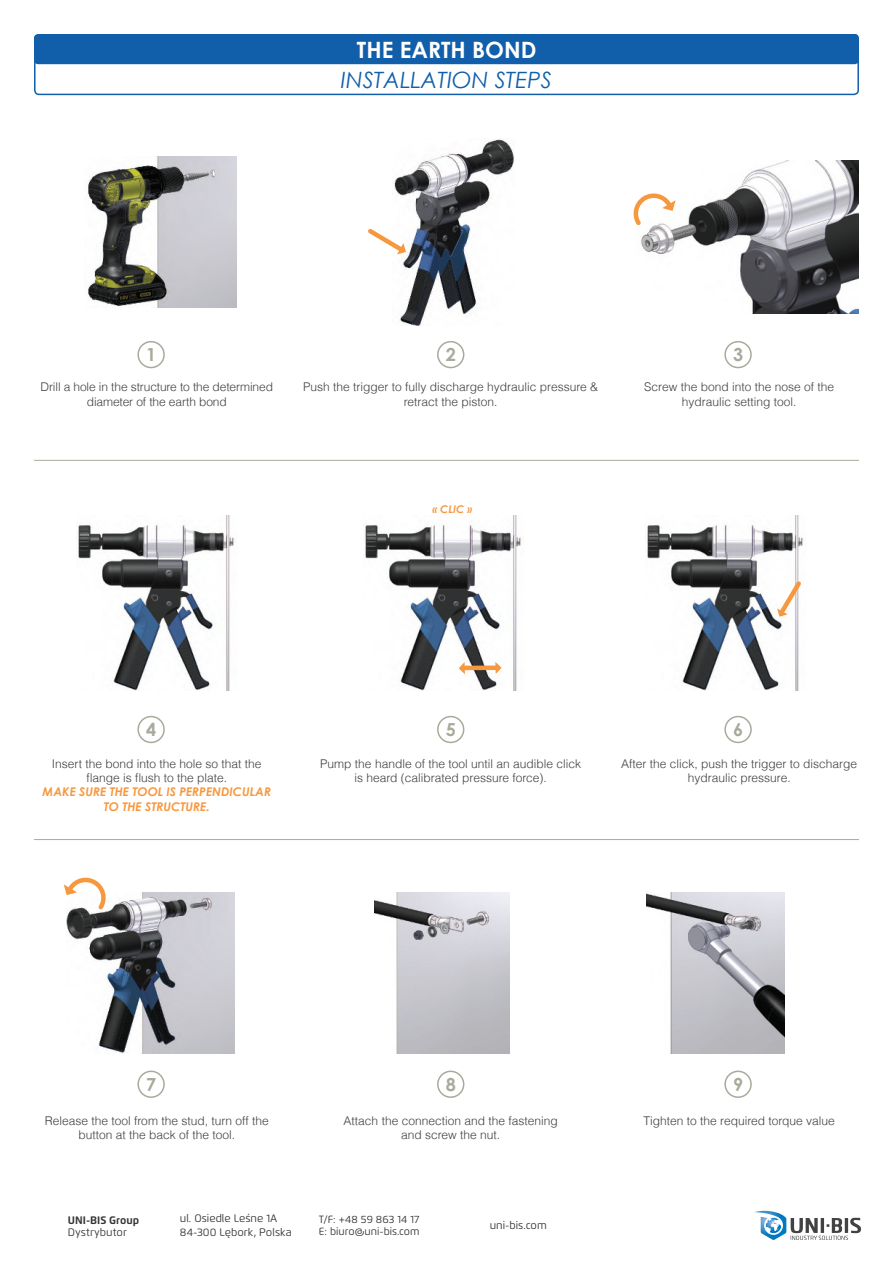
<style>
.page{position:relative;width:893px;height:1263px;background:#fff}
.page>*{position:absolute;margin:0;border:0;box-sizing:border-box;transform-origin:0 0}
.t1{font:italic 22.5px "Century Gothic";color:#115fab}
.t2{font:700 22.5px "Century Gothic";color:#fff}
.t3{font:700 18px "Century Gothic";color:#a9aa9b}
.t4{font:300 12px/14.4px "Helvetica LT";color:#3e3e3f;text-align:center}
.t5{font:italic 700 12px/14.4px "Century Gothic";color:#f7983f;text-align:center}
.t6{font:10.8px/13px "Flexo";color:#333}
.t7{font:700 10.8px "Flexo";color:#333}
.t8{font:italic 700 10.65px "Century Gothic";color:#f7983f}
.t9{font:10.5px "Flexo";color:#333}
</style>
<div class="page">
<div style="left:34px;top:34px;width:825px;height:30px;background:#115fab;border-radius:4px"></div>
<div style="left:34px;top:34px;width:825px;height:61px;border:2px solid #115fab;border-radius:4px"></div>
<img style="left:87px;top:156px;width:150px;height:152px">
<img style="left:394px;top:139px;width:120px;height:186px">
<img style="left:641px;top:161px;width:218px;height:153px">
<img style="left:78px;top:516px;width:156px;height:175px">
<img style="left:365px;top:516px;width:156px;height:175px">
<img style="left:647px;top:516px;width:156px;height:174px">
<img style="left:67px;top:893px;width:167px;height:160px">
<img style="left:375px;top:893px;width:135px;height:160px">
<img style="left:647px;top:893px;width:138px;height:160px">
<svg style="left:776px;top:577px;width:27px;height:40px"></svg>
<div style="left:465px;top:665px;width:32px;height:5px;background:#f7983f"></div>
<svg style="left:459px;top:662px;width:6px;height:12px"></svg>
<svg style="left:495px;top:662px;width:7px;height:12px"></svg>
<svg style="left:64px;top:877px;width:42px;height:36px"></svg>
<svg style="left:368px;top:225px;width:38px;height:30px"></svg>
<div style="left:137px;top:341px;width:28px;height:27px;border:2px solid #a9aa9b;border-radius:50%"></div>
<div style="left:137px;top:716px;width:28px;height:27px;border:2px solid #a9aa9b;border-radius:50%"></div>
<div style="left:137px;top:1070px;width:28px;height:28px;border:2px solid #a9aa9b;border-radius:50%"></div>
<div style="left:437px;top:341px;width:27px;height:27px;border:2px solid #a9aa9b;border-radius:50%"></div>
<div style="left:437px;top:716px;width:27px;height:27px;border:2px solid #a9aa9b;border-radius:50%"></div>
<div style="left:437px;top:1070px;width:27px;height:28px;border:2px solid #a9aa9b;border-radius:50%"></div>
<div style="left:724px;top:341px;width:28px;height:27px;border:2px solid #a9aa9b;border-radius:50%"></div>
<div style="left:724px;top:716px;width:28px;height:27px;border:2px solid #a9aa9b;border-radius:50%"></div>
<div style="left:724px;top:1070px;width:28px;height:28px;border:2px solid #a9aa9b;border-radius:50%"></div>
<svg style="left:633px;top:187px;width:43px;height:42px"></svg>
<hr style="left:34px;top:460px;width:825px;height:1px;background:#a9aa9b">
<hr style="left:34px;top:839px;width:825px;height:1px;background:#a9aa9b">
<svg style="left:754px;top:1211px;width:107px;height:29px"></svg>
<h1 class="t2" style="left:357px;top:32px;width:181px">THE EARTH BOND</h1>
<h1 class="t1" style="left:341px;top:64px;width:213px">INSTALLATION STEPS</h1>
<h2 class="t3" style="left:146px;top:340px;width:12px">1</h2>
<p class="t4" style="left:41px;top:380px;width:234px">Drill a hole in the structure to the determined diameter of the earth bond</p>
<h2 class="t3" style="left:446px;top:340px;width:12px">2</h2>
<p class="t4" style="left:303px;top:380px;width:296px">Push the trigger to fully discharge hydraulic pressure &amp; retract the piston.</p>
<p class="t8" style="left:432px;top:501px;width:41px">« CLIC »</p>
<h2 class="t3" style="left:733px;top:340px;width:12px">3</h2>
<p class="t4" style="left:644px;top:380px;width:191px">Screw the bond into the nose of the hydraulic setting tool.</p>
<h2 class="t3" style="left:146px;top:715px;width:12px">4</h2>
<p class="t4" style="left:52px;top:756px;width:211px">Insert the bond into the hole so that the flange is flush to the plate.</p>
<p class="t5" style="left:43px;top:784px;width:230px">MAKE SURE THE TOOL IS PERPENDICULAR<br>TO THE STRUCTURE.</p>
<h2 class="t3" style="left:446px;top:715px;width:12px">5</h2>
<p class="t4" style="left:320px;top:756px;width:262px">Pump the handle of the tool until an audible click is heard (calibrated pressure force).</p>
<h2 class="t3" style="left:733px;top:715px;width:12px">6</h2>
<p class="t4" style="left:621px;top:756px;width:238px">After the click, push the trigger to discharge hydraulic pressure.</p>
<h2 class="t3" style="left:146px;top:1071px;width:12px">7</h2>
<p class="t4" style="left:45px;top:1113px;width:225px">Release the tool from the stud, turn off the button at the back of the tool.</p>
<h2 class="t3" style="left:446px;top:1071px;width:12px">8</h2>
<p class="t4" style="left:344px;top:1113px;width:216px">Attach the connection and the fastening and screw the nut.</p>
<p class="t6" style="left:180px;top:1213px;width:113px">ul. Osiedle Leśne 1A<br>84-300 Lębork, Polska</p>
<p class="t6" style="left:490px;top:1219px;width:59px">uni-bis.com</p>
<p class="t7" style="left:68px;top:1215px;width:73px">UNI-BIS Group</p>
<p class="t9" style="left:319px;top:1214px;width:102px">T/F: +48 59 863 14 17</p>
<p class="t6" style="left:68px;top:1226px;width:61px">Dystrybutor</p>
<p class="t9" style="left:319px;top:1227px;width:102px">E: biuro@uni-bis.com</p>
<h2 class="t3" style="left:733px;top:1071px;width:12px">9</h2>
<p class="t4" style="left:643px;top:1113px;width:193px">Tighten to the required torque value</p>
</div>
